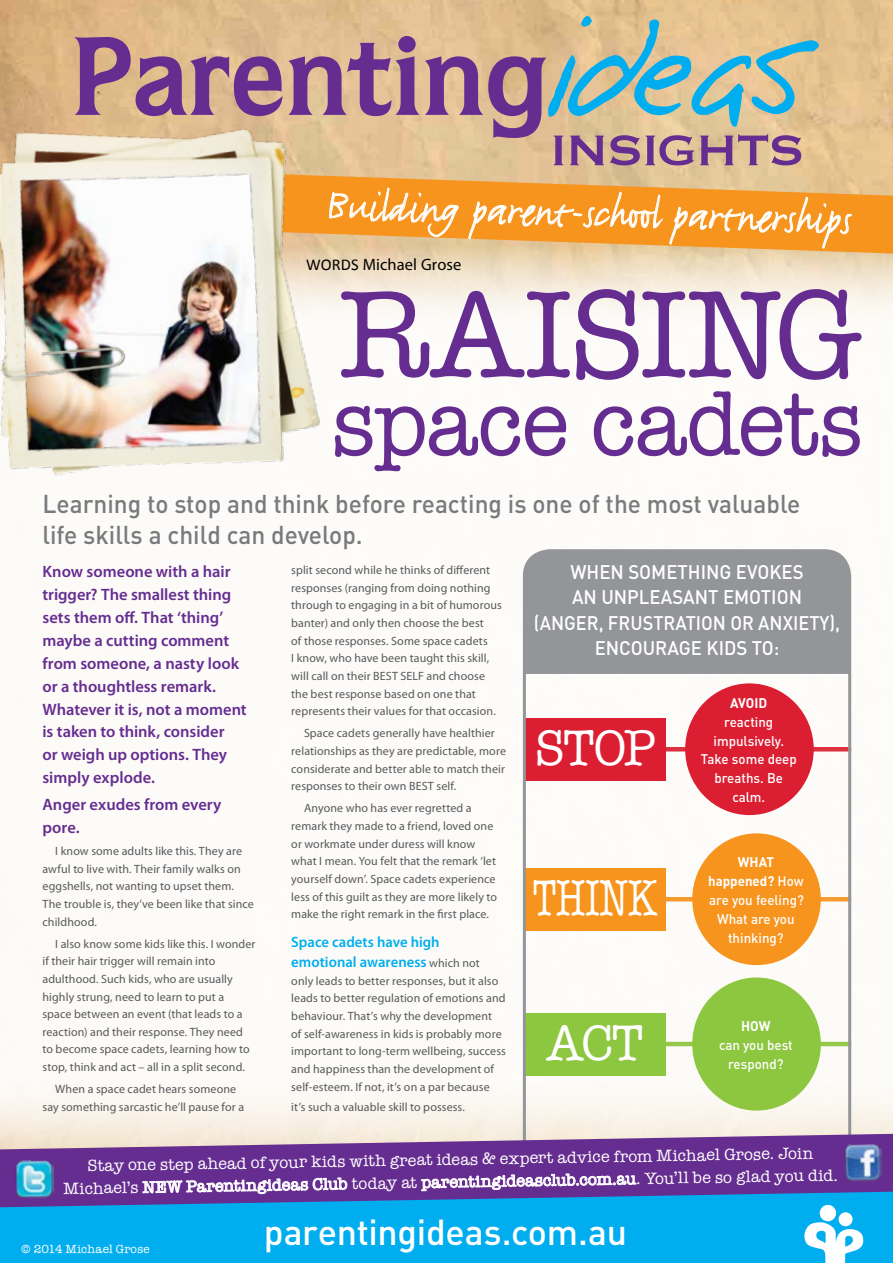
<style>
.page{position:relative;width:893px;height:1263px;background:#fff}
.page>*{position:absolute;margin:0;border:0;box-sizing:border-box;transform-origin:0 0}
.t1{font:127.65px "American Typewriter";letter-spacing:-.02em;color:#662d91}
.t2{font:93.15px "American Typewriter";letter-spacing:-.025em;color:#662d91}
.t3{font:56.4px "Copperplate";letter-spacing:-.05em;color:#662d91}
.t4{font:51px "American Typewriter";letter-spacing:-.01em;color:#fff}
.t5{font:51px "American Typewriter";letter-spacing:-.01em;color:#fff;scale:.73 1}
.t6{font:46.5px "Justlefthand";color:#fff}
.t7{font:500 35.7px "DIN";letter-spacing:-.01em;color:#fff}
.t8{font:500 25.5px/31.5px "DIN";color:#797a7d;scale:.96 1}
.t9{font:500 19.5px/25.5px "DIN";color:#fff;text-align:center;scale:.95 1}
.t10{font:600 16.5px/23px "Myriad Pro";color:#662d91}
.t11{font:16.5px/22.5px "American Typewriter";color:#fff;text-align:center}
.t12{font:16.5px "Myriad Pro";letter-spacing:.005em;color:#000}
.t13{font:600 15px/20px "Myriad Pro";color:#00aeef}
.t14{font:500 13.8px/18.9px "DIN";color:#fff;text-align:center;scale:.96 1}
.t15{font:700 13.8px "DIN";letter-spacing:-.01em;color:#fff;scale:.96 1}
.t16{font:12px/17.7px "Myriad Pro";letter-spacing:.01em;color:#58595b}
.t17{font:12px "American Typewriter";letter-spacing:.01em;color:#fff}
.s1{font-family:"Calibri"}
.s2{font-weight:400;font-size:12px;color:#58595b}
.s3{font-weight:700}
</style>
<div class="page">
<img style="left:0;top:0;width:893px;height:1074px">
<div style="left:0;top:1074px;width:893px;height:33px;background:#fcf9f5"></div>
<div style="left:524px;top:551px;width:326px;height:123px;background:#939598"></div>
<svg style="left:74px;top:37px;width:208px;height:78px;background:#ad808e"></svg>
<svg style="left:288px;top:16px;width:531px;height:122px;background:#b9aa9c"></svg>
<svg style="left:323px;top:173px;width:570px;height:80px;background:#e8b775"></svg>
<svg style="left:329px;top:179px;width:130px;height:58px;background:#f7a13b"></svg>
<svg style="left:468px;top:182px;width:384px;height:66px;background:#f4a442"></svg>
<div style="left:524px;top:718px;width:142px;height:62px;background:#dc1e33"></div>
<div style="left:524px;top:868px;width:142px;height:62px;background:#f7941e"></div>
<div style="left:524px;top:1013px;width:142px;height:62px;background:#8dc63f"></div>
<div style="left:685px;top:683px;width:129px;height:132px;background:#dc1e33;border-radius:50%"></div>
<div style="left:692px;top:833px;width:129px;height:132px;background:#f7941e;border-radius:50%"></div>
<div style="left:692px;top:977px;width:129px;height:133px;background:#8dc63f;border-radius:50%"></div>
<div style="left:523px;top:549px;width:328px;height:632px;border:3px solid #939598;border-radius:26px"></div>
<svg style="left:0;top:1107px;width:893px;height:156px;background:#6293cc"></svg>
<img style="left:0;top:115px;width:323px;height:365px">
<h3 class="t3" style="left:549px;top:113px;width:258px">INSIGHTS</h3>
<h3 class="t6" style="left:328px;top:177px;width:526px;rotate:2deg">Building parent-school partnerships</h3>
<h3 class="t12" style="left:306px;top:256px;width:157px"><span class="s1">WORDS</span> Michael Grose</h3>
<h1 class="t1" style="left:339px;top:237px;width:526px">Raising</h1>
<h2 class="t2" style="left:331px;top:352px;width:534px">space cadets</h2>
<h3 class="t8" style="left:43px;top:487px;width:791px">Learning to stop and think before reacting is one of the most valuable life skills a child can develop.</h3>
<p class="t10" style="left:43px;top:560px;width:206px">Know someone with a hair trigger? The smallest thing sets them off. That ‘thing’ maybe a cutting comment from someone, a nasty look or a thoughtless remark.<br>Whatever it is, not a moment is taken to think, consider<br>or weigh up options. They simply explode.</p>
<h3 class="t10" style="left:43px;top:793px;width:180px">Anger exudes from every pore.</h3>
<p class="t16" style="left:43px;top:842px;width:213px;text-indent:13px">I know some adults like this. They are awful to live with. Their family walks on eggshells, not wanting to upset them.<br>The trouble is, they’ve been like that since childhood.</p>
<p class="t16" style="left:43px;top:935px;width:215px;text-indent:13px">I also know some kids like this. I wonder if their hair trigger will remain into adulthood. Such kids, who are usually highly strung, need to learn to put a space between an event (that leads to a reaction) and their response. They need to become space cadets, learning how to stop, think and act – all in a split second.</p>
<p class="t16" style="left:43px;top:1080px;width:203px;text-align:center">When a space cadet hears someone<br>say something sarcastic he’ll pause for a</p>
<p class="t16" style="left:291px;top:561px;width:212px">split second while he thinks of different responses (ranging from doing nothing through to engaging in a bit of humorous banter) and only then choose the best<br>of those responses. Some space cadets<br>I know, who have been taught this skill, will call on their BEST SELF and choose the best response based on one that represents their values for that occasion.</p>
<p class="t16" style="left:291px;top:725px;width:216px;text-indent:13px">Space cadets generally have healthier relationships as they are predictable, more considerate and better able to match their responses to their own BEST self.</p>
<p class="t16" style="left:291px;top:800px;width:207px;text-indent:13px">Anyone who has ever regretted a remark they made to a friend, loved one or workmate under duress will know what I mean. You felt that the remark ‘let yourself down’. Space cadets experience less of this guilt as they are more likely to make the right remark in the first place.</p>
<p class="t13" style="left:291px;top:932px;width:190px">Space cadets have high emotional awareness <span class="s2">which not</span></p>
<p class="t16" style="left:291px;top:972px;width:216px">only leads to better responses, but it also leads to better regulation of emotions and behaviour. That’s why the development<br>of self-awareness in kids is probably more important to long-term wellbeing, success and happiness than the development of self-esteem. If not, it’s on a par because</p>
<p class="t16" style="left:291px;top:1098px;width:175px">it’s such a valuable skill to possess.</p>
<h3 class="t9" style="left:534px;top:558px;width:324px">When something evokes<br>an unpleasant emotion<br>(anger, frustration or anxiety), encourage kids to:</h3>
<h3 class="t4" style="left:534px;top:709px;width:122px">STOP</h3>
<h3 class="t5" style="left:533px;top:859px;width:172px">Think</h3>
<h3 class="t4" style="left:546px;top:1004px;width:98px">ACT</h3>
<p class="t15" style="left:730px;top:694px;width:40px">AVOID</p>
<p class="t14" style="left:701px;top:712px;width:101px">reacting impulsively.<br>Take some deep breaths. Be calm.</p>
<p class="t14" style="left:708px;top:852px;width:101px"><span class="s3">WHAT<br>HAPPENED?</span> H ow are you feeling?<br>What are you thinking?</p>
<p class="t15" style="left:741px;top:1017px;width:32px">HOW</p>
<p class="t14" style="left:719px;top:1035px;width:78px">can you best respond?</p>
<h3 class="t11" style="left:63px;top:1154px;width:776px;rotate:-1deg">Stay one step ahead of your kids with great ideas &amp; expert advice from Michael Grose. Join<br>Michael’s NEW Parentingideas Club today at parentingideasclub.com.au. You’ll be so glad you did.</h3>
<p class="t17" style="left:21px;top:1239px;width:130px">© 2014 Michael Grose</p>
<h3 class="t7" style="left:264px;top:1209px;width:365px">parentingideas.com.au</h3>
</div>
